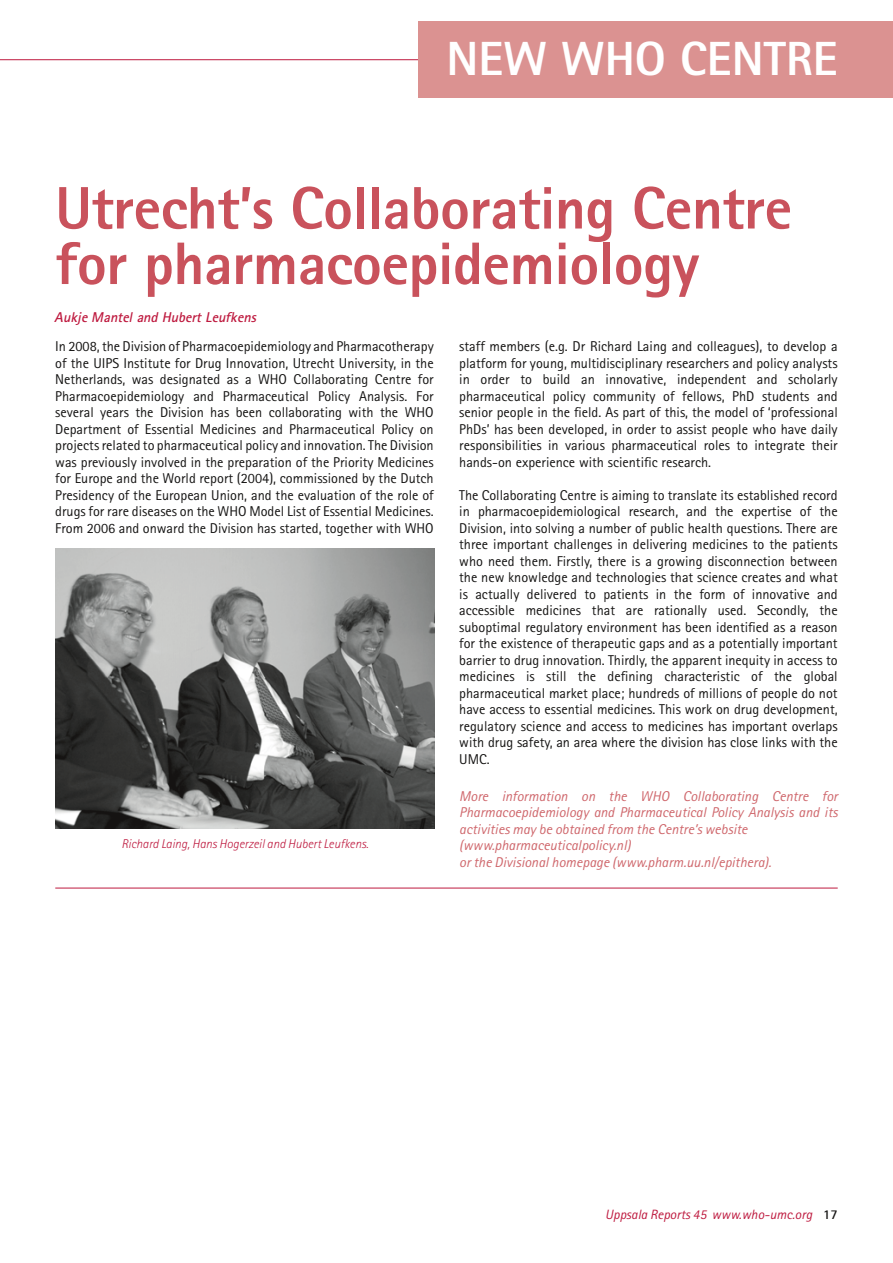
<style>
.page{position:relative;width:893px;height:1263px;background:#fff}
.page>*{position:absolute;margin:0;border:0;box-sizing:border-box;transform-origin:0 0}
.t1{font:800 60px/55.5px "Rotis Sans Serif";letter-spacing:-.01em;color:#c9525c}
.t2{font:800 48px "Rotis Sans Serif";color:#fff}
.t3{font:14.25px/16.5px "Rotis Sans Serif";color:#151413;text-align:justify}
.t4{font:italic 14.25px/16.5px "Rotis Sans Serif";color:#cf676c}
.t5{font:italic 700 14.25px "Rotis Sans Serif";color:#be1a3f}
.t6{font:italic 13.5px "Rotis Sans Serif";color:#be1a3f}
.t7{font:italic 300 12.75px "Rotis Sans Serif";color:#be1a3f}
.s1{font-weight:700;font-style:normal;color:#151413}
</style>
<div class="page">
<hr style="left:0;top:59px;width:893px;height:1px;background:#be1a3f">
<div style="left:419px;top:21px;width:474px;height:77px;background:#db9291"></div>
<img style="left:56px;top:549px;width:378px;height:280px">
<hr style="left:55px;top:888px;width:783px;height:1px;background:#be1a3f">
<h2 class="t2" style="left:446px;top:28px;width:261px">New WHO centre</h2>
<h1 class="t1" style="left:55px;top:180px;width:738px">Utrecht’s Collaborating Centre for pharmacoepidemiology</h1>
<p class="t5" style="left:55px;top:308px;width:203px">Aukje Mantel and Hubert Leufkens</p>
<p class="t3" style="left:55px;top:338px;width:380px">In 2008, the Division of Pharmacoepidemiology and Pharmacotherapy of the UIPS Institute for Drug Innovation, Utrecht University, in the Netherlands, was designated as a WHO Collaborating Centre for Pharmacoepidemiology and Pharmaceutical Policy Analysis. For several years the Division has been collaborating with the WHO Department of Essential Medicines and Pharmaceutical Policy on projects related to pharmaceutical policy and innovation. The Division was previously involved in the preparation of the Priority Medicines for Europe and the World report (2004), commissioned by the Dutch Presidency of the European Union, and the evaluation of the role of drugs for rare diseases on the WHO Model List of Essential Medicines.<br>From 2006 and onward the Division has started, together with WHO</p>
<p class="t3" style="left:459px;top:338px;width:380px">staff members (e.g. Dr Richard Laing and colleagues), to develop a platform for young, multidisciplinary researchers and policy analysts in order to build an innovative, independent and scholarly pharmaceutical policy community of fellows, PhD students and senior people in the field. As part of this, the model of ‘professional PhDs’ has been developed, in order to assist people who have daily responsibilities in various pharmaceutical roles to integrate their hands-on experience with scientific research.</p>
<p class="t3" style="left:459px;top:486px;width:380px">The Collaborating Centre is aiming to translate its established record in pharmacoepidemiological research, and the expertise of the Division, into solving a number of public health questions. There are three important challenges in delivering medicines to the patients who need them. Firstly, there is a growing disconnection between the new knowledge and technologies that science creates and what is actually delivered to patients in the form of innovative and accessible medicines that are rationally used. Secondly, the suboptimal regulatory environment has been identified as a reason for the existence of therapeutic gaps and as a potentially important barrier to drug innovation. Thirdly, the apparent inequity in access to medicines is still the defining characteristic of the global pharmaceutical market place; hundreds of millions of people do not have access to essential medicines. This work on drug development, regulatory science and access to medicines has important overlaps with drug safety, an area where the division has close links with the UMC.</p>
<p class="t4" style="left:459px;top:788px;width:380px">More information on the WHO Collaborating Centre for Pharmacoepidemiology and Pharmaceutical Policy Analysis and its activities may be obtained from the Centre’s website (www.pharmaceuticalpolicy.nl)<br>or the Divisional homepage (www.pharm.uu.nl/epithera).</p>
<p class="t7" style="left:121px;top:836px;width:249px">Richard Laing, Hans Hogerzeil and Hubert Leufkens.</p>
<p class="t6" style="left:605px;top:1207px;width:234px">Uppsala Reports 45 www.who-umc.org <span class="s1">17</span></p>
</div>
